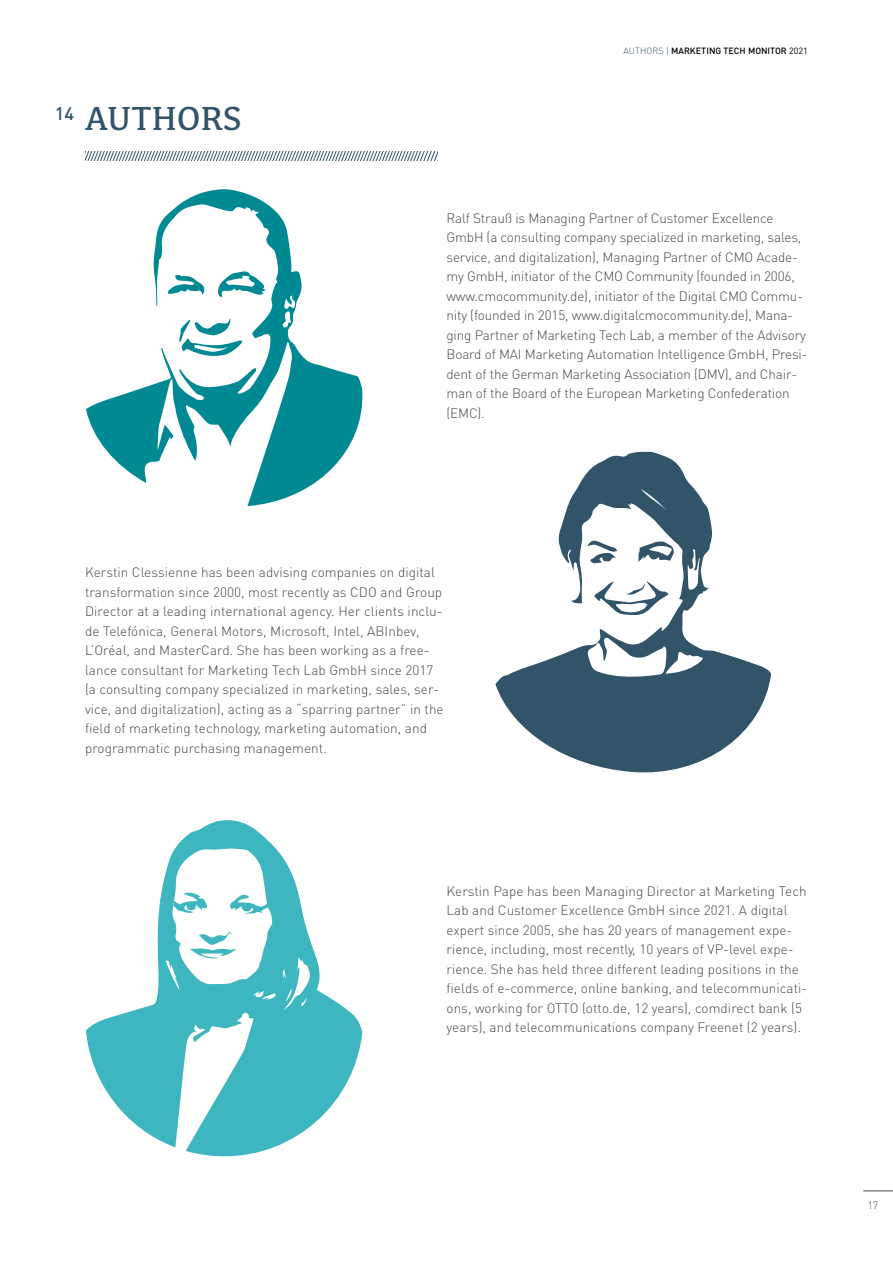
<style>
.page{position:relative;width:893px;height:1263px;background:#fff}
.page>*{position:absolute;margin:0;border:0;box-sizing:border-box;transform-origin:0 0}
.t1{font:500 34.5px "Kefa II Pro";letter-spacing:.01em;color:#325468}
.t2{font:500 18px "DIN Pro";color:#325468}
.t3{font:300 13.5px/19.5px "DIN Pro";letter-spacing:.005em;color:#4b4744}
.t4{font:300 10.5px "DIN Pro";color:#4b4744}
.t5{font:500 9px "DIN Pro";color:#000}
.s1{font-weight:300;color:#325468}
.s2{font-weight:400}
</style>
<div class="page">
<svg style="left:86px;top:189px;width:276px;height:317px"></svg>
<svg style="left:85px;top:152px;width:353px;height:8px"></svg>
<svg style="left:86px;top:820px;width:276px;height:336px"></svg>
<svg style="left:190px;top:931px;width:47px;height:28px"></svg>
<svg style="left:495px;top:451px;width:276px;height:322px"></svg>
<hr style="left:863px;top:1190px;width:30px;height:1px;background:#4b4744">
<h2 class="t2" style="left:55px;top:101px;width:21px">14</h2>
<h1 class="t1" style="left:85px;top:99px;width:158px">AUTHORS</h1>
<p class="t5" style="left:623px;top:45px;width:186px"><span class="s1">AUTHORS |</span> MARKETING TECH MONITOR <span class="s2">2021</span></p>
<p class="t3" style="left:446px;top:208px;width:362px">Ralf Strauß is Managing Partner of Customer Excellence GmbH (a consulting company specialized in marketing, sales, service, and digitalization), Managing Partner of CMO Acade&shy;my GmbH, initiator of the CMO Community (founded in 2006, www.cmocommunity.de), initiator of the Digital CMO Commu&shy;nity (founded in 2015, www.digitalcmocommunity.de), Mana&shy;ging Partner of Marketing Tech Lab, a member of the Advisory Board of MAI Marketing Automation Intelligence GmbH, Presi&shy;dent of the German Marketing Association (DMV), and Chair&shy;man of the Board of the European Marketing Confederation (EMC).</p>
<p class="t3" style="left:85px;top:562px;width:360px">Kerstin Clessienne has been advising companies on digital transformation since 2000, most recently as CDO and Group Director at a leading international agency. Her clients inclu&shy;de Telefónica, General Motors, Microsoft, Intel, ABInbev, L’Oréal, and MasterCard. She has been working as a free&shy;lance consultant for Marketing Tech Lab GmbH since 2017 (a consulting company specialized in marketing, sales, ser&shy;vice, and digitalization), acting as a “sparring partner” in the field of marketing technology, marketing automation, and programmatic purchasing management.</p>
<p class="t3" style="left:446px;top:881px;width:362px">Kerstin Pape has been Managing Director at Marketing Tech Lab and Customer Excellence GmbH since 2021. A digital expert since 2005, she has 20 years of management expe&shy;rience, including, most recently, 10 years of VP-level expe&shy;rience. She has held three different leading positions in the fields of e-commerce, online banking, and telecommunicati&shy;ons, working for OTTO (otto.de, 12 years), comdirect bank (5 years), and telecommunications company Freenet (2 years).</p>
<p class="t4" style="left:867px;top:1198px;width:12px">17</p>
</div>
